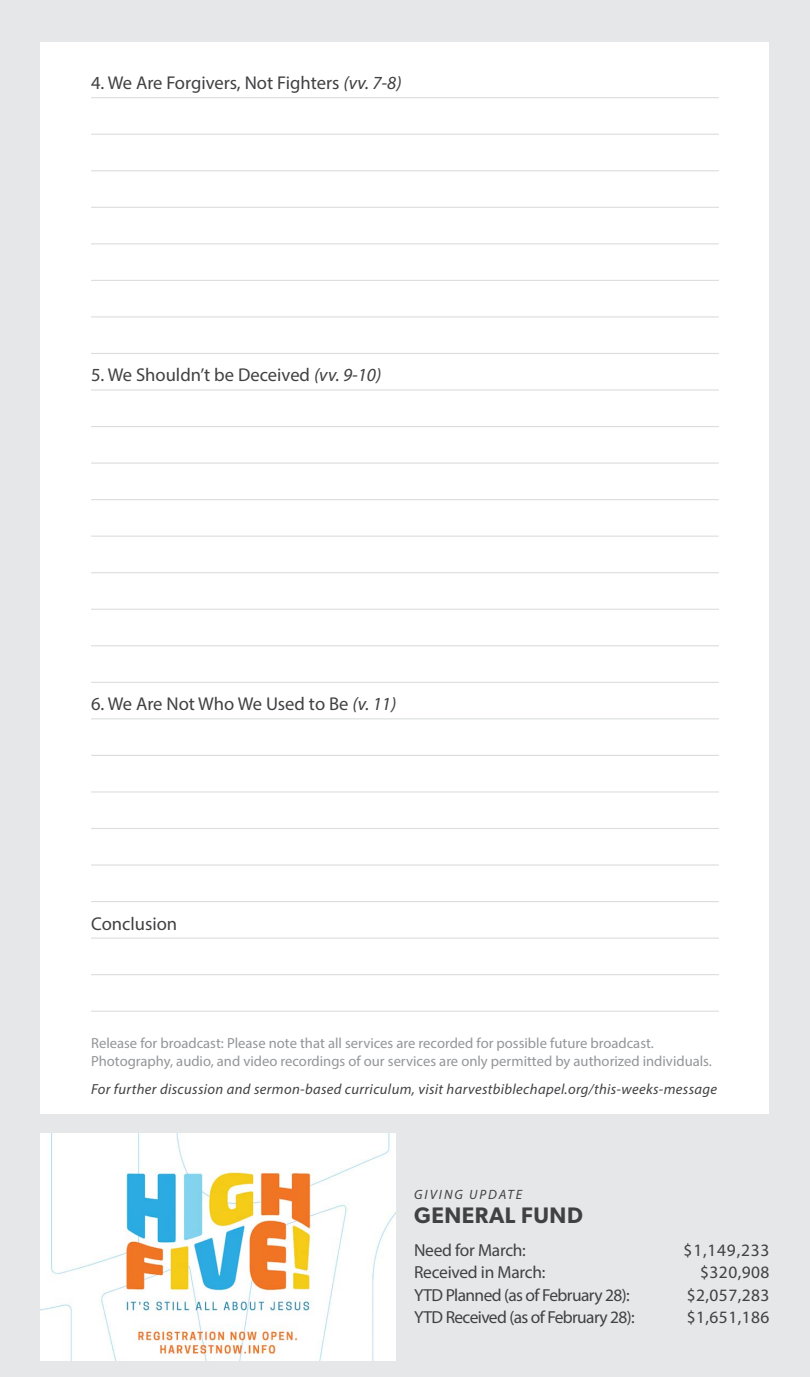
<style>
.page{position:relative;width:810px;height:1377px;background:#e6e7e8}
.page>*{position:absolute;margin:0;border:0;box-sizing:border-box;transform-origin:0 0}
.t1{font:600 22.5px "Gibson";letter-spacing:.025em;color:#414042}
.t2{font:18.45px "Myriad Pro";color:#414042}
.t3{font:17.55px "Myriad Pro";letter-spacing:-.025em;color:#414042}
.t4{font:14.62px/18px "Myriad Pro";color:#939598}
.t5{font:italic 14.62px "Myriad Pro";letter-spacing:.025em;color:#414042}
.t6{font:italic 13.5px "Myriad Pro";letter-spacing:.145em;color:#414042}
.s1{font-style:italic}
</style>
<div class="page">
<div style="left:40px;top:42px;width:730px;height:1072px;background:#fff"></div>
<hr style="left:91px;top:97px;width:628px;height:1px;background:#dcddde">
<hr style="left:91px;top:134px;width:628px;height:1px;background:#dcddde">
<hr style="left:91px;top:170px;width:628px;height:1px;background:#dcddde">
<hr style="left:91px;top:207px;width:628px;height:1px;background:#dcddde">
<hr style="left:91px;top:243px;width:628px;height:1px;background:#dcddde">
<hr style="left:91px;top:280px;width:628px;height:1px;background:#dcddde">
<hr style="left:91px;top:316px;width:628px;height:1px;background:#dcddde">
<hr style="left:91px;top:353px;width:628px;height:1px;background:#dcddde">
<hr style="left:91px;top:389px;width:628px;height:2px;background:#dcddde">
<hr style="left:91px;top:426px;width:628px;height:1px;background:#dcddde">
<hr style="left:91px;top:463px;width:628px;height:1px;background:#dcddde">
<hr style="left:91px;top:499px;width:628px;height:1px;background:#dcddde">
<hr style="left:91px;top:536px;width:628px;height:1px;background:#dcddde">
<hr style="left:91px;top:572px;width:628px;height:1px;background:#dcddde">
<hr style="left:91px;top:609px;width:628px;height:1px;background:#dcddde">
<hr style="left:91px;top:645px;width:628px;height:1px;background:#dcddde">
<hr style="left:91px;top:974px;width:628px;height:1px;background:#dcddde">
<hr style="left:91px;top:682px;width:628px;height:1px;background:#dcddde">
<hr style="left:91px;top:1011px;width:628px;height:1px;background:#dcddde">
<hr style="left:91px;top:718px;width:628px;height:1px;background:#dcddde">
<hr style="left:91px;top:755px;width:628px;height:1px;background:#dcddde">
<hr style="left:91px;top:791px;width:628px;height:2px;background:#dcddde">
<hr style="left:91px;top:828px;width:628px;height:1px;background:#dcddde">
<hr style="left:91px;top:901px;width:628px;height:1px;background:#dcddde">
<hr style="left:91px;top:938px;width:628px;height:1px;background:#dcddde">
<hr style="left:91px;top:864px;width:628px;height:2px;background:#dcddde">
<img style="left:40px;top:1133px;width:356px;height:228px">
<p class="t2" style="left:91px;top:71px;width:312px">4. We Are Forgivers, Not Fighters <span class="s1">(vv. 7-8)</span></p>
<p class="t2" style="left:91px;top:364px;width:292px">5. We Shouldn’t be Deceived <span class="s1">(vv. 9-10)</span></p>
<p class="t2" style="left:91px;top:693px;width:307px">6. We Are Not Who We Used to Be <span class="s1">(v. 11)</span></p>
<p class="t2" style="left:91px;top:912px;width:88px">Conclusion</p>
<p class="t4" style="left:91px;top:1034px;width:622px">Release for broadcast: Please note that all services are recorded for possible future broadcast.<br>Photography, audio, and video recordings of our services are only permitted by authorized individuals.</p>
<p class="t5" style="left:91px;top:1081px;width:628px">For further discussion and sermon-based curriculum, visit harvestbiblechapel.org/this-weeks-message</p>
<p class="t6" style="left:414px;top:1187px;width:110px">GIVING UPDATE</p>
<h1 class="t1" style="left:414px;top:1202px;width:170px">GENERAL FUND</h1>
<p class="t3" style="left:414px;top:1239px;width:113px">Need for March:</p>
<p class="t3" style="left:684px;top:1239px;width:87px">$1,149,233</p>
<p class="t3" style="left:414px;top:1261px;width:133px">Received in March:</p>
<p class="t3" style="left:700px;top:1261px;width:71px">$320,908</p>
<p class="t3" style="left:414px;top:1284px;width:217px">YTD Planned (as of February 28):</p>
<p class="t3" style="left:687px;top:1284px;width:84px">$2,057,283</p>
<p class="t3" style="left:414px;top:1306px;width:222px">YTD Received (as of February 28):</p>
<p class="t3" style="left:687px;top:1306px;width:84px">$1,651,186</p>
</div>
